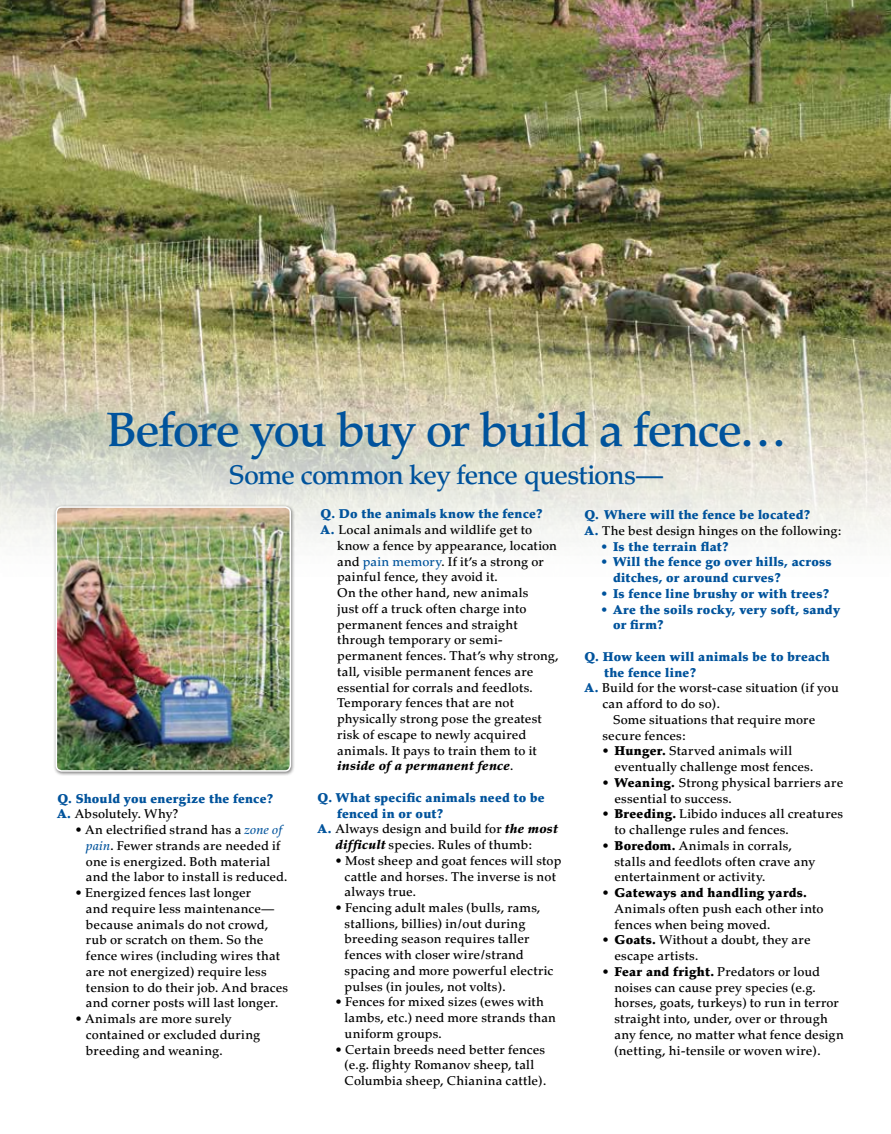
<style>
.page{position:relative;width:891px;height:1134px;background:#fff}
.page>*{position:absolute;margin:0;border:0;box-sizing:border-box;transform-origin:0 0}
.t1{font:500 48px "Palatino";letter-spacing:-.04em;color:#00539c}
.t2{font:500 27px "Palatino";letter-spacing:-.04em;color:#00539c}
.t3{font:500 12.75px/15.8px "Palatino";letter-spacing:.01em;color:#000}
.t4{font:900 12.75px/15.8px "Palatino";letter-spacing:.02em;color:#00539c}
.t5{font:900 12.75px "Palatino";letter-spacing:.02em;color:#000}
.t6{font:italic 900 12.75px "Palatino";letter-spacing:.02em;color:#000}
.s1{font-weight:500;color:#000}
.s2{font-style:italic;color:#00539c}
.s3{font-weight:900;color:#00539c}
.s4{color:#00539c}
.s5{font-weight:500;font-style:normal}
.s6{font-weight:900;font-style:italic}
.s7{font-weight:900}
</style>
<div class="page">
<img style="left:0;top:0;width:891px;height:542px">
<div style="left:53px;top:504px;width:242px;height:272px;background:#000;opacity:.5"></div>
<img style="left:56px;top:507px;width:234px;height:264px">
<div style="left:56px;top:506px;width:235px;height:266px;border:2px solid #fff;border-radius:5px"></div>
<h1 class="t1" style="left:107px;top:402px;width:682px">Before you buy or build a fence…</h1>
<h2 class="t2" style="left:229px;top:459px;width:436px">Some common key fence questions—</h2>
<p class="t4" style="left:57px;top:791px;width:218px">Q. Should you energize the fence?<br>A. <span class="s1">Absolutely. Why?</span></p>
<p class="t3" style="left:86px;top:822px;width:203px;text-indent:-11px">• An electrified strand has a <span class="s2">zone of pain</span>. Fewer strands are needed if one is energized. Both material and the labor to install is reduced.</p>
<p class="t3" style="left:86px;top:885px;width:204px;text-indent:-11px">• Energized fences last longer<br>and require less maintenance— because animals do not crowd, rub or scratch on them. So the fence wires (including wires that are not energized) require less tension to do their job. And braces and corner posts will last longer.</p>
<p class="t3" style="left:86px;top:1011px;width:176px;text-indent:-11px">• Animals are more surely contained or excluded during breeding and weaning.</p>
<p class="t4" style="left:321px;top:506px;width:224px">Q. Do the animals know the fence?</p>
<p class="t3" style="left:321px;top:522px;width:213px"><span class="s3">A.</span> Local animals and wildlife get to</p>
<p class="t3" style="left:337px;top:538px;width:221px">know a fence by appearance, location</p>
<p class="t3" style="left:337px;top:554px;width:208px">and <span class="s4">pain memory</span>. If it’s a strong or</p>
<p class="t3" style="left:337px;top:569px;width:162px">painful fence, they avoid it.</p>
<p class="t3" style="left:337px;top:585px;width:193px">On the other hand, new animals</p>
<p class="t3" style="left:337px;top:601px;width:191px">just off a truck often charge into</p>
<p class="t3" style="left:337px;top:617px;width:182px">permanent fences and straight</p>
<p class="t3" style="left:337px;top:632px;width:167px">through temporary or semi-</p>
<p class="t3" style="left:337px;top:648px;width:223px">permanent fences. That’s why strong,</p>
<p class="t3" style="left:337px;top:664px;width:198px">tall, visible permanent fences are</p>
<p class="t3" style="left:337px;top:680px;width:197px">essential for corrals and feedlots.</p>
<p class="t3" style="left:337px;top:695px;width:178px">Temporary fences that are not</p>
<p class="t3" style="left:337px;top:711px;width:206px">physically strong pose the greatest</p>
<p class="t3" style="left:337px;top:727px;width:191px">risk of escape to newly acquired</p>
<p class="t3" style="left:337px;top:743px;width:201px">animals. It pays to train them to it</p>
<p class="t6" style="left:337px;top:758px;width:178px">inside of a permanent fence<span class="s5">.</span></p>
<p class="t4" style="left:318px;top:790px;width:229px">Q. What specific animals need to be</p>
<p class="t4" style="left:337px;top:805px;width:108px">fenced in or out?</p>
<p class="t3" style="left:318px;top:821px;width:242px"><span class="s3">A.</span> Always design and build for <span class="s6">the most</span></p>
<p class="t3" style="left:336px;top:837px;width:198px"><span class="s6">difficult</span> species. Rules of thumb:</p>
<p class="t3" style="left:345px;top:853px;width:218px;text-indent:-9px">• Most sheep and goat fences will stop cattle and horses. The inverse is not always true.</p>
<p class="t3" style="left:345px;top:900px;width:210px;text-indent:-9px">• Fencing adult males (bulls, rams, stallions, billies) in/out during breeding season requires taller fences with closer wire/strand spacing and more powerful electric pulses (in joules, not volts).</p>
<p class="t3" style="left:345px;top:994px;width:213px;text-indent:-9px">• Fences for mixed sizes (ewes with lambs, etc.) need more strands than uniform groups.</p>
<p class="t3" style="left:345px;top:1042px;width:203px;text-indent:-9px">• Certain breeds need better fences (e.g. flighty Romanov sheep, tall<br>Columbia sheep, Chianina cattle).</p>
<p class="t3" style="left:585px;top:507px;width:258px"><span class="s3">Q. Where will the fence be located?<br>A.</span> The best design hinges on the following:</p>
<p class="t4" style="left:601px;top:539px;width:129px">• Is the terrain flat?</p>
<p class="t4" style="left:613px;top:554px;width:220px;text-indent:-12px">• Will the fence go over hills, across ditches, or around curves?</p>
<p class="t4" style="left:601px;top:586px;width:230px">• Is fence line brushy or with trees?</p>
<p class="t4" style="left:613px;top:602px;width:229px;text-indent:-12px">• Are the soils rocky, very soft, sandy or firm?</p>
<p class="t4" style="left:585px;top:649px;width:247px">Q. How keen will animals be to breach</p>
<p class="t4" style="left:604px;top:665px;width:94px">the fence line?</p>
<p class="t3" style="left:585px;top:680px;width:256px"><span class="s3">A.</span> Build for the worst-case situation (if you</p>
<p class="t3" style="left:603px;top:696px;width:119px">can afford to do so).</p>
<p class="t3" style="left:613px;top:712px;width:204px">Some situations that require more</p>
<p class="t3" style="left:603px;top:728px;width:85px">secure fences:</p>
<p class="t3" style="left:615px;top:743px;width:200px;text-indent:-12px"><span class="s7">• Hunger.</span> Starved animals will eventually challenge most fences.</p>
<p class="t3" style="left:615px;top:775px;width:230px;text-indent:-12px"><span class="s7">• Weaning.</span> Strong physical barriers are essential to success.</p>
<p class="t3" style="left:615px;top:806px;width:230px;text-indent:-12px"><span class="s7">• Breeding.</span> Libido induces all creatures to challenge rules and fences.</p>
<p class="t3" style="left:615px;top:838px;width:202px;text-indent:-12px"><span class="s7">• Boredom.</span> Animals in corrals, stalls and feedlots often crave any entertainment or activity.</p>
<p class="t5" style="left:603px;top:885px;width:206px">• Gateways and handling yards.</p>
<p class="t3" style="left:615px;top:901px;width:211px">Animals often push each other into fences when being moved.</p>
<p class="t3" style="left:615px;top:932px;width:198px;text-indent:-12px"><span class="s7">• Goats.</span> Without a doubt, they are escape artists.</p>
<p class="t3" style="left:615px;top:964px;width:231px;text-indent:-12px"><span class="s7">• Fear and fright.</span> Predators or loud noises can cause prey species (e.g. horses, goats, turkeys) to run in terror straight into, under, over or through any fence, no matter what fence design (netting, hi-tensile or woven wire).</p>
</div>
